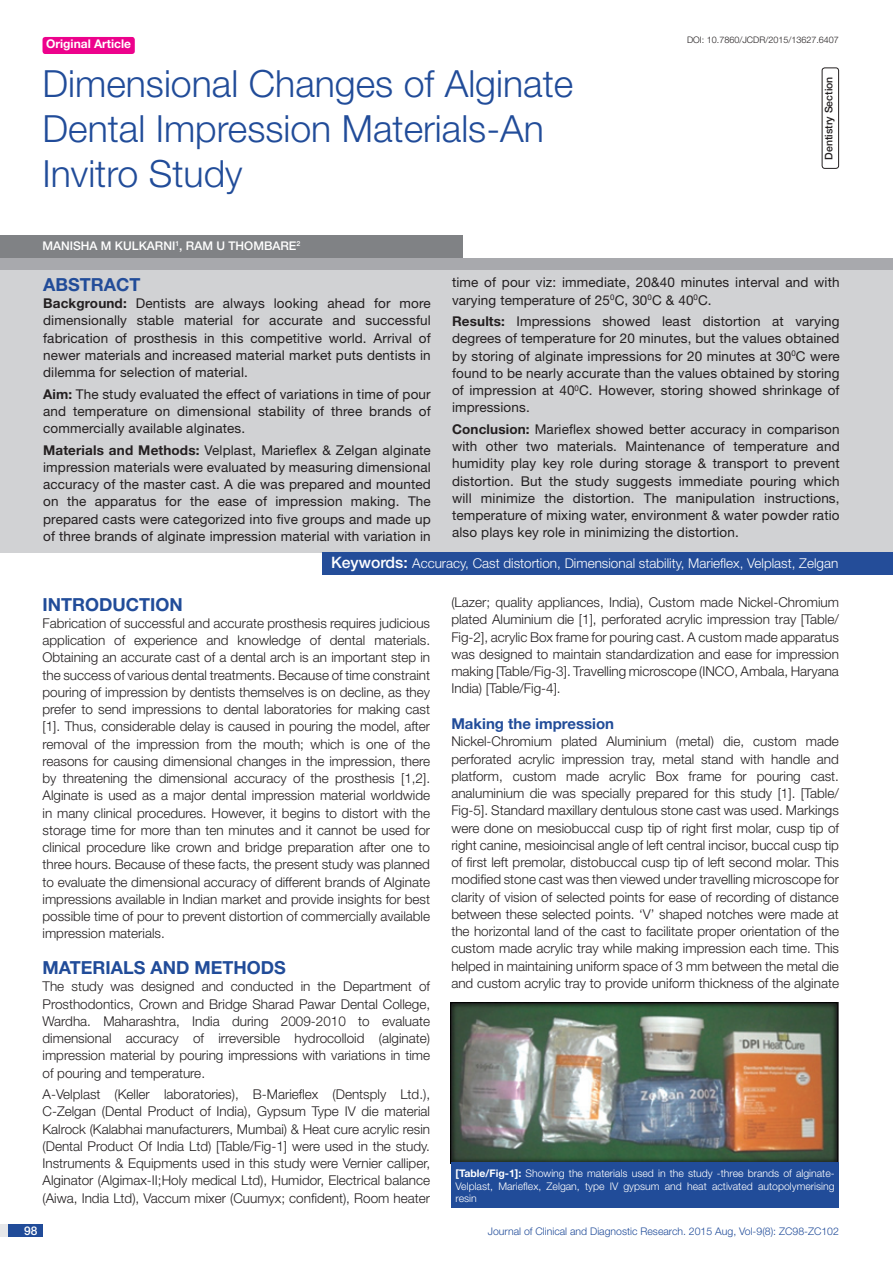
<style>
.page{position:relative;width:893px;height:1263px;background:#fff}
.page>*{position:absolute;margin:0;border:0;box-sizing:border-box;transform-origin:0 0}
.t1{font:300 37.5px/45px "Helvetica Neue";color:#214c99}
.Heading{font:700 18px "Helvetica Neue";color:#214c99}
.Abstract_head{font:700 18px "Helvetica Neue";color:#214c99}
.Level_2{font:700 15px "Helvetica Neue";color:#214c99}
.Body_text{font:300 13.5px/17.2px "Helvetica Neue";color:#231f20;text-align:justify}
.Abstract_Text{font:13.5px/17.2px "Helvetica Neue";letter-spacing:.01em;color:#231f20;text-align:justify}
.t2{font:300 13.5px "Helvetica Neue";color:#fff}
.Author{font:500 12px "Helvetica Neue";color:#fff}
.t3{font:700 12px "Helvetica Neue";color:#fff}
.Table_text{font:300 10.5px/12.6px "Helvetica Neue";color:#fff;text-align:justify}
.t4{font:300 10.5px "Helvetica Neue";color:#214c99}
.t5{font:500 10.5px "Helvetica Neue";color:#231f20}
.DOI{font:300 9px "Helvetica Neue";color:#231f20}
.s1{color:#244d99}
.s2{font-weight:700}
.s3{font-weight:500;font-size:15.75px}
</style>
<div class="page">
<div style="left:0;top:1224px;width:43px;height:13px;background:#e6e7e9"></div>
<div style="left:8px;top:1224px;width:35px;height:13px;background:#214c99"></div>
<div style="left:43px;top:37px;width:92px;height:17px;background:#ed028c;border-radius:3px"></div>
<div style="left:0;top:258px;width:893px;height:12px;background:#a8a9ad"></div>
<div style="left:0;top:270px;width:893px;height:283px;background:#d1d2d4"></div>
<div style="left:322px;top:552px;width:571px;height:23px;background:#244d99"></div>
<div style="left:0;top:236px;width:463px;height:22px;background:#808285"></div>
<div style="left:822px;top:68px;width:17px;height:101px;border:1px solid #231f20;border-radius:3px"></div>
<img style="left:450px;top:1002px;width:389px;height:161px">
<div style="left:451px;top:1162px;width:388px;height:46px;background:#214c99"></div>
<p class="t3" style="left:46px;top:37px;width:87px">Original Article</p>
<p class="t1" style="left:43px;top:60px;width:532px">Dimensional Changes of Alginate<br>Dental Impression Materials-An<br>Invitro Study</p>
<p class="DOI" style="left:687px;top:35px;width:153px">DOI: 10.7860/JCDR/2015/13627.6407</p>
<p class="t5" style="left:823px;top:160px;width:85px;rotate:-90deg">DENTISTRY SECTION</p>
<p class="Author" style="left:43px;top:239px;width:259px">MANISHA M KULKARNI<sup>1</sup>, RAM U THOMBARE<sup>2</sup></p>
<p class="Abstract_head" style="left:43px;top:273px;width:98px">ABST<span class="s1">RAC</span>T</p>
<p class="Abstract_Text" style="left:43px;top:294px;width:389px"><span class="s2">Background:</span> Dentists are always looking ahead for more dimensionally stable material for accurate and successful fabrication of prosthesis in this competitive world. Arrival of newer materials and increased material market puts dentists in dilemma for selection of material.</p>
<p class="Abstract_Text" style="left:43px;top:385px;width:389px"><span class="s2">Aim:</span> The study evaluated the effect of variations in time of pour and temperature on dimensional stability of three brands of commercially available alginates.</p>
<p class="Abstract_Text" style="left:43px;top:441px;width:389px"><span class="s2">Materials and Methods:</span> Velplast, Marieflex &amp; Zelgan alginate impression materials were evaluated by measuring dimensional accuracy of the master cast. A die was prepared and mounted on the apparatus for the ease of impression making. The prepared casts were categorized into five groups and made up of three brands of alginate impression material with variation in</p>
<p class="Abstract_Text" style="left:452px;top:274px;width:389px">time of pour viz: immediate, 20&amp;40 minutes interval and with varying temperature of 25<sup>0</sup>C, 30<sup>0</sup>C &amp; 40<sup>0</sup>C.</p>
<p class="Abstract_Text" style="left:452px;top:312px;width:389px"><span class="s2">Results:</span> Impressions showed least distortion at varying degrees of temperature for 20 minutes, but the values obtained by storing of alginate impressions for 20 minutes at 30<sup>0</sup>C were found to be nearly accurate than the values obtained by storing of impression at 40<sup>0</sup>C. However, storing showed shrinkage of impressions.</p>
<p class="Abstract_Text" style="left:452px;top:420px;width:389px"><span class="s2">Conclusion:</span> Marieflex showed better accuracy in comparison with other two materials. Maintenance of temperature and humidity play key role during storage &amp; transport to prevent distortion. But the study suggests immediate pouring which will minimize the distortion. The manipulation instructions, temperature of mixing water, environment &amp; water powder ratio also plays key role in minimizing the distortion.</p>
<p class="t2" style="left:331px;top:555px;width:509px"><span class="s3">KEYWORDS:</span> Accuracy, Cast distortion, Dimensional stability, Marieflex, Velplast, Zelgan</p>
<p class="Heading" style="left:43px;top:593px;width:142px">Introduction</p>
<p class="Body_text" style="left:43px;top:614px;width:389px">Fabrication of successful and accurate prosthesis requires judicious application of experience and knowledge of dental materials.<br>Obtaining an accurate cast of a dental arch is an important step in the success of various dental treatments. Because of time constraint pouring of impression by dentists themselves is on decline, as they prefer to send impressions to dental laboratories for making cast [1]. Thus, considerable delay is caused in pouring the model, after removal of the impression from the mouth; which is one of the reasons for causing dimensional changes in the impression, there by threatening the dimensional accuracy of the prosthesis [1,2].<br>Alginate is used as a major dental impression material worldwide in many clinical procedures. However, it begins to distort with the storage time for more than ten minutes and it cannot be used for clinical procedure like crown and bridge preparation after one to three hours. Because of these facts, the present study was planned to evaluate the dimensional accuracy of different brands of Alginate impressions available in Indian market and provide insights for best possible time of pour to prevent distortion of commercially available impression materials.</p>
<p class="Heading" style="left:43px;top:956px;width:245px">Materials and Methods</p>
<p class="Body_text" style="left:43px;top:977px;width:389px">The study was designed and conducted in the Department of Prosthodontics, Crown and Bridge Sharad Pawar Dental College, Wardha. Maharashtra, India during 2009-2010 to evaluate dimensional accuracy of irreversible hydrocolloid (alginate) impression material by pouring impressions with variations in time of pouring and temperature.</p>
<p class="Body_text" style="left:43px;top:1085px;width:389px">A-Velplast (Keller laboratories), B-Marieflex (Dentsply Ltd.), C-Zelgan (Dental Product of India), Gypsum Type IV die material Kalrock (Kalabhai manufacturers, Mumbai) &amp; Heat cure acrylic resin (Dental Product Of India Ltd) [Table/Fig-1] were used in the study.<br>Instruments &amp; Equipments used in this study were Vernier calliper, Alginator (Algimax-II;Holy medical Ltd), Humidor, Electrical balance (Aiwa, India Ltd), Vaccum mixer (Cuumyx; confident), Room heater</p>
<p class="Body_text" style="left:451px;top:593px;width:389px">(Lazer; quality appliances, India), Custom made Nickel-Chromium plated Aluminium die [1], perforated acrylic impression tray [Table/ Fig-2], acrylic Box frame for pouring cast. A custom made apparatus was designed to maintain standardization and ease for impression making [Table/Fig-3]. Travelling microscope (INCO, Ambala, Haryana India) [Table/Fig-4].</p>
<p class="Level_2" style="left:451px;top:714px;width:164px">Making the impression</p>
<p class="Body_text" style="left:451px;top:733px;width:389px">Nickel-Chromium plated Aluminium (metal) die, custom made perforated acrylic impression tray, metal stand with handle and platform, custom made acrylic Box frame for pouring cast. analuminium die was specially prepared for this study [1]. [Table/ Fig-5]. Standard maxillary dentulous stone cast was used. Markings were done on mesiobuccal cusp tip of right first molar, cusp tip of right canine, mesioincisal angle of left central incisor, buccal cusp tip of first left premolar, distobuccal cusp tip of left second molar. This modified stone cast was then viewed under travelling microscope for clarity of vision of selected points for ease of recording of distance between these selected points. ‘V’ shaped notches were made at the horizontal land of the cast to facilitate proper orientation of the custom made acrylic tray while making impression each time. This helped in maintaining uniform space of 3 mm between the metal die and custom acrylic tray to provide uniform thickness of the alginate</p>
<p class="Table_text" style="left:456px;top:1167px;width:381px"><span class="s2">[Table/Fig-1]:</span> Showing the materials used in the study -three brands of alginate-Velplast, Marieflex, Zelgan, type IV gypsum and heat activated autopolymerising resin</p>
<p class="Author" style="left:24px;top:1223px;width:15px">98</p>
<p class="t4" style="left:488px;top:1225px;width:353px">Journal of Clinical and Diagnostic Research. 2015 Aug, Vol-9(8): ZC98-ZC102</p>
</div>
